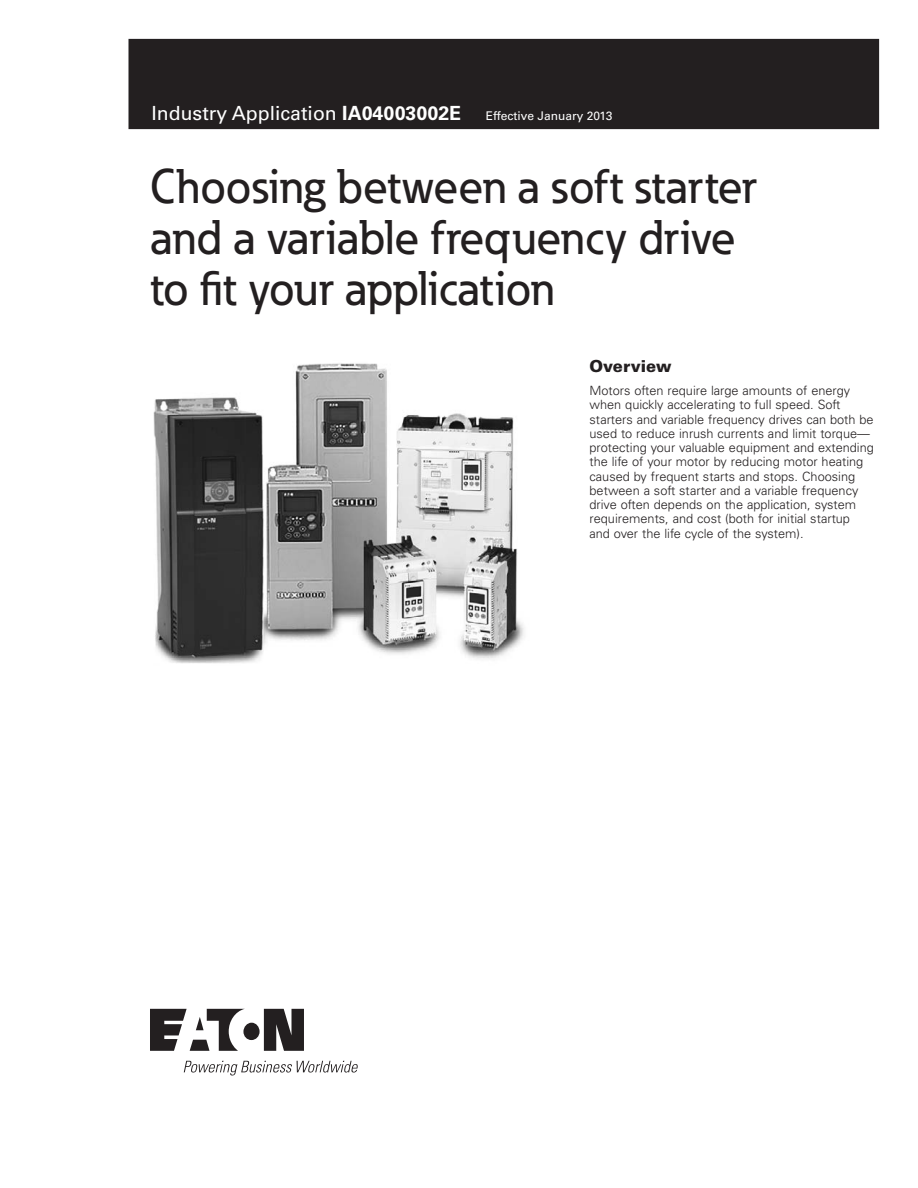
<style>
.page{position:relative;width:918px;height:1188px;background:#fff}
.page>*{position:absolute;margin:0;border:0;box-sizing:border-box;transform-origin:0 0}
.t1{font:500 48px/51px "Eaton";color:#231f20}
.t2{font:19.5px "Univers LT Std";color:#fff}
.t3{font:900 16.5px "Univers LT Std";color:#231f20}
.t4{font:300 12.75px/14.2px "Univers LT Std";color:#231f20}
.t5{font:12px "Univers LT Std";color:#fff}
.s1{font-weight:700}
</style>
<div class="page">
<div style="left:129px;top:39px;width:750px;height:90px;background:#231f20"></div>
<svg style="left:150px;top:1009px;width:154px;height:42px"></svg>
<svg style="left:184px;top:1061px;width:174px;height:15px"></svg>
<img style="left:153px;top:363px;width:371px;height:300px">
<h2 class="t2" style="left:152px;top:101px;width:311px">Industry Application <span class="s1">IA04003002E</span></h2>
<p class="t5" style="left:486px;top:109px;width:128px">Effective January 2013</p>
<h1 class="t1" style="left:150px;top:161px;width:608px">Choosing between a soft starter and a variable frequency drive to fit your application</h1>
<p class="t3" style="left:590px;top:356px;width:84px">Overview</p>
<p class="t4" style="left:590px;top:384px;width:286px">Motors often require large amounts of energy when quickly accelerating to full speed. Soft starters and variable frequency drives can both be used to reduce inrush currents and limit torque— protecting your valuable equipment and extending the life of your motor by reducing motor heating caused by frequent starts and stops. Choosing between a soft starter and a variable frequency drive often depends on the application, system requirements, and cost (both for initial startup<br>and over the life cycle of the system).</p>
</div>
